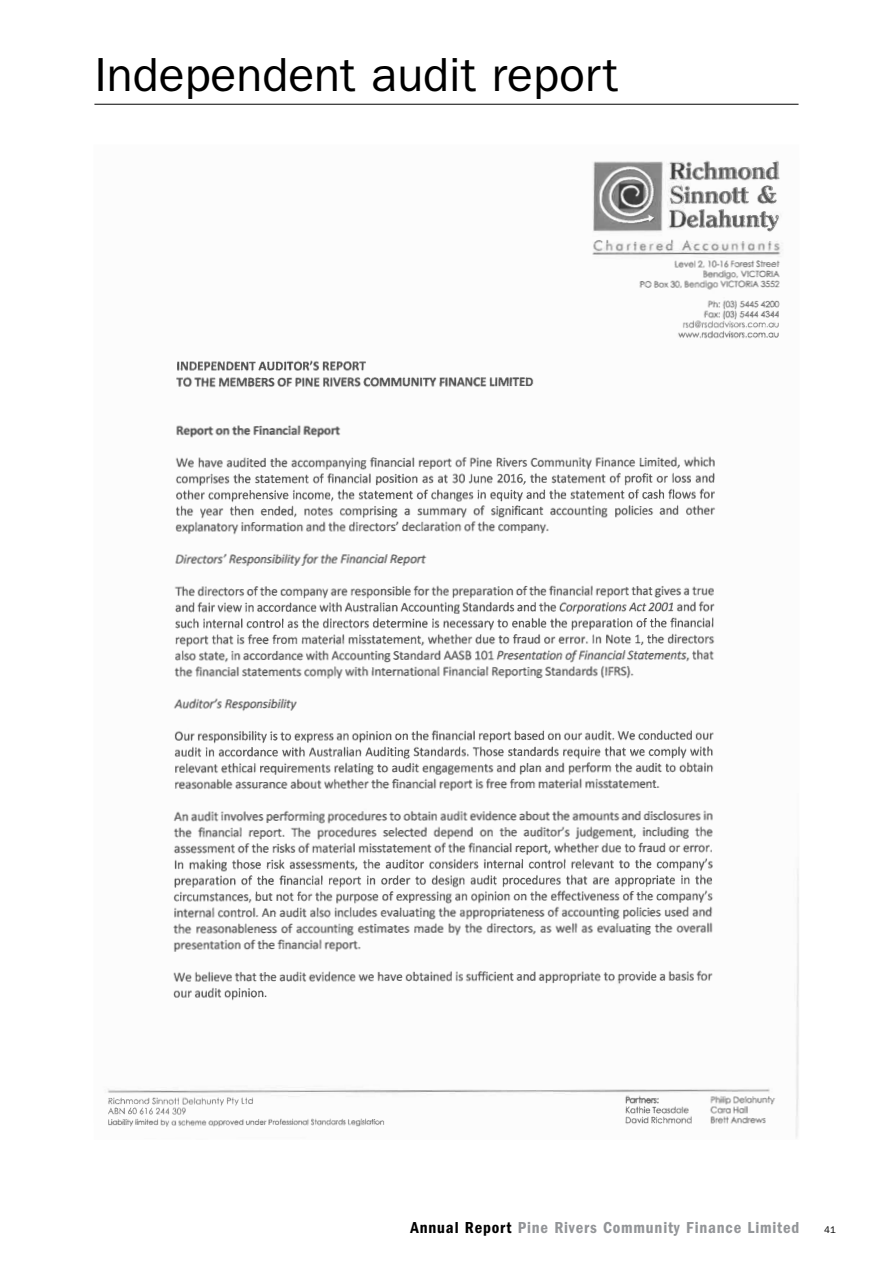
<style>
.page{position:relative;width:893px;height:1263px;background:#fff}
.page>*{position:absolute;margin:0;border:0;box-sizing:border-box;transform-origin:0 0}
.t1{font:48px "Franklin Gothic";color:#000}
.t2{font:600 condensed 16.5px "Franklin Gothic";letter-spacing:.05em;color:#939598}
.t3{font:9.75px "Franklin Gothic";color:#000}
.s1{color:#000}
</style>
<div class="page">
<hr style="left:94px;top:104px;width:704px;height:1px;background:#000">
<img style="left:107px;top:160px;width:676px;height:967px">
<svg style="left:644px;top:828px;width:5px;height:6px"></svg>
<svg style="left:453px;top:613px;width:9px;height:3px"></svg>
<h1 class="t1" style="left:94px;top:47px;width:525px">Independent audit report</h1>
<p class="t2" style="left:411px;top:1218px;width:390px"><span class="s1">Annual Report</span> Pine Rivers Community Finance Limited</p>
<p class="t3" style="left:824px;top:1224px;width:13px">41</p>
</div>
